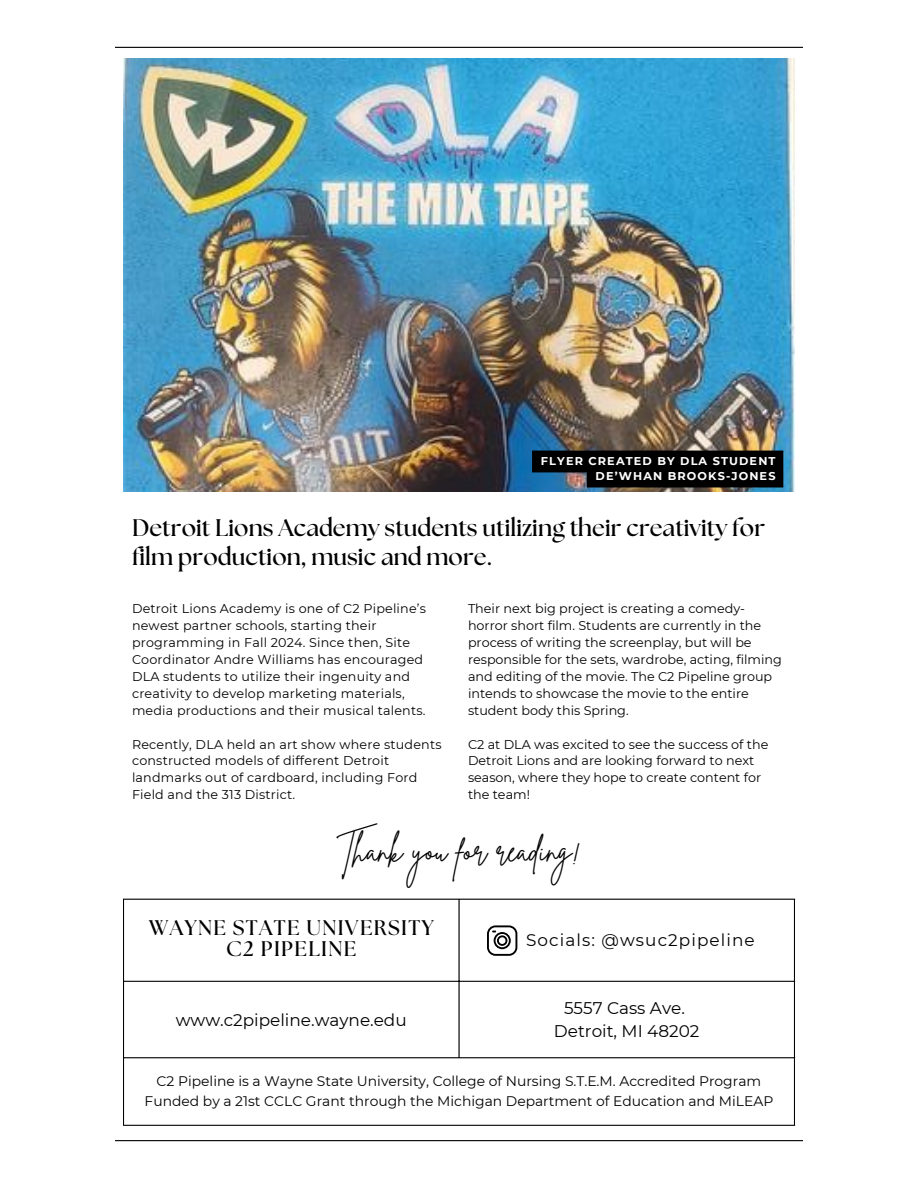
<style>
.page{position:relative;width:918px;height:1188px;background:#fff}
.page>*{position:absolute;margin:0;border:0;box-sizing:border-box;transform-origin:0 0}
.t1{font:31.35px "Brittany Signature";color:#000}
.t2{font:700 24px/29.7px "The Seasons";color:#000}
.t3{font:700 21.15px "The Seasons";letter-spacing:.065em;color:#000}
.t4{font:16.8px "Montserrat";color:#000}
.t5{font:16.8px "Montserrat";letter-spacing:.065em;color:#000}
.t6{font:13.8px "Montserrat";color:#000}
.t7{font:12.75px/17px "Montserrat";letter-spacing:.015em;color:#000}
.t8{font:700 11.25px/15px "Montserrat";letter-spacing:.1em;color:#fff;text-align:right}
</style>
<div class="page">
<hr style="left:115px;top:47px;width:688px;height:1px;background:#000">
<hr style="left:115px;top:1140px;width:688px;height:1px;background:#000">
<hr style="left:123px;top:900px;width:1px;height:225px;background:#000">
<hr style="left:458px;top:900px;width:2px;height:157px;background:#000">
<hr style="left:794px;top:900px;width:1px;height:225px;background:#000">
<hr style="left:123px;top:899px;width:672px;height:1px;background:#000">
<hr style="left:123px;top:981px;width:672px;height:1px;background:#000">
<hr style="left:123px;top:1057px;width:672px;height:1px;background:#000">
<hr style="left:123px;top:1125px;width:672px;height:1px;background:#000">
<img style="left:123px;top:59px;width:672px;height:433px">
<svg style="left:487px;top:925px;width:30px;height:31px"></svg>
<svg style="left:532px;top:451px;width:251px;height:36px;background:#070a0d"></svg>
<p class="t8" style="left:541px;top:453px;width:236px">FLYER CREATED BY DLA STUDENT<br>DE’WHAN BROOKS-JONES</p>
<h1 class="t2" style="left:132px;top:514px;width:635px">Detroit Lions Academy students utilizing their creativity for film production, music and more.</h1>
<p class="t7" style="left:132px;top:600px;width:295px">Detroit Lions Academy is one of C2 Pipeline’s newest partner schools, starting their programming in Fall 2024. Since then, Site Coordinator Andre Williams has encouraged DLA students to utilize their ingenuity and creativity to develop marketing materials, media productions and their musical talents.</p>
<p class="t7" style="left:132px;top:735px;width:311px">Recently, DLA held an art show where students constructed models of different Detroit landmarks out of cardboard, including Ford Field and the 313 District.</p>
<p class="t7" style="left:468px;top:600px;width:315px">Their next big project is creating a comedy&shy;horror short film. Students are currently in the process of writing the screenplay, but will be responsible for the sets, wardrobe, acting, filming and editing of the movie. The C2 Pipeline group intends to showcase the movie to the entire student body this Spring.</p>
<p class="t7" style="left:468px;top:735px;width:302px">C2 at DLA was excited to see the success of the Detroit Lions and are looking forward to next season, where they hope to create content for the team!</p>
<p class="t1" style="left:337px;top:831px;width:246px">Thank you for reading!</p>
<p class="t3" style="left:149px;top:918px;width:286px">WAYNE STATE UNIVERSITY</p>
<p class="t3" style="left:226px;top:939px;width:132px">C2 PIPELINE</p>
<p class="t5" style="left:526px;top:930px;width:230px">Socials: @wsuc2pipeline</p>
<p class="t4" style="left:564px;top:998px;width:122px">5557 Cass Ave.</p>
<p class="t4" style="left:554px;top:1021px;width:147px">Detroit, MI 48202</p>
<p class="t6" style="left:157px;top:1073px;width:606px">C2 Pipeline is a Wayne State University, College of Nursing S.T.E.M. Accredited Program</p>
<p class="t6" style="left:145px;top:1092px;width:630px">Funded by a 21st CCLC Grant through the Michigan Department of Education and MiLEAP</p>
<p class="t4" style="left:176px;top:1009px;width:232px">www.c2pipeline.wayne.edu</p>
</div>
